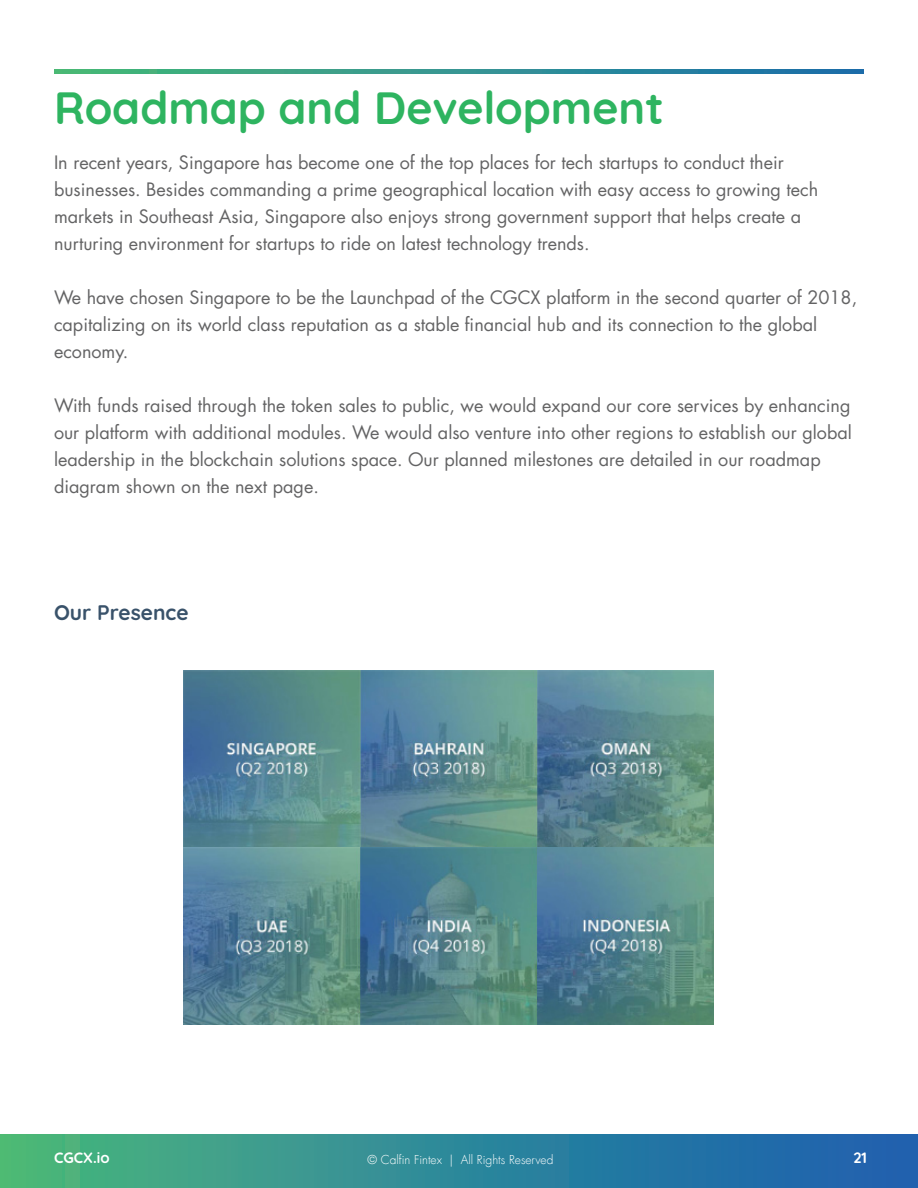
<style>
.page{position:relative;width:918px;height:1188px;background:#fff}
.page>*{position:absolute;margin:0;border:0;box-sizing:border-box;transform-origin:0 0}
.Section_Header{font:700 45px "Quicksand";color:#2eb460}
.subsection_header{font:700 21px "Quicksand";color:#39526a}
.t1{font:18px/27px "Futura LT";color:#636364}
.t2{font:700 15px "Quicksand";color:#fff}
.t3{font:300 12px "Futura LT";color:#fff}
</style>
<div class="page">
<svg style="left:54px;top:69px;width:810px;height:5px;background:#329391"></svg>
<div style="left:0;top:1134px;width:918px;height:54px;background:linear-gradient(to right,#4bb77c,#185cb3)"></div>
<img style="left:183px;top:670px;width:531px;height:355px">
<p class="Section_Header" style="left:54px;top:71px;width:611px">Roadmap and Development</p>
<p class="t1" style="left:54px;top:150px;width:766px">In recent years, Singapore has become one of the top places for tech startups to conduct their businesses. Besides commanding a prime geographical location with easy access to growing tech markets in Southeast Asia, Singapore also enjoys strong government support that helps create a nurturing environment for startups to ride on latest technology trends.</p>
<p class="t1" style="left:54px;top:285px;width:805px">We have chosen Singapore to be the Launchpad of the CGCX platform in the second quarter of 2018, capitalizing on its world class reputation as a stable financial hub and its connection to the global economy.</p>
<p class="t1" style="left:54px;top:393px;width:799px">With funds raised through the token sales to public, we would expand our core services by enhancing our platform with additional modules. We would also venture into other regions to establish our global leadership in the blockchain solutions space. Our planned milestones are detailed in our roadmap diagram shown on the next page.</p>
<p class="subsection_header" style="left:54px;top:595px;width:136px">Our Presence</p>
<p class="t2" style="left:54px;top:1146px;width:57px">CGCX.io</p>
<p class="t3" style="left:368px;top:1152px;width:187px">© Calfin Fintex | All Rights Reserved</p>
<p class="t2" style="left:854px;top:1146px;width:15px">21</p>
</div>
